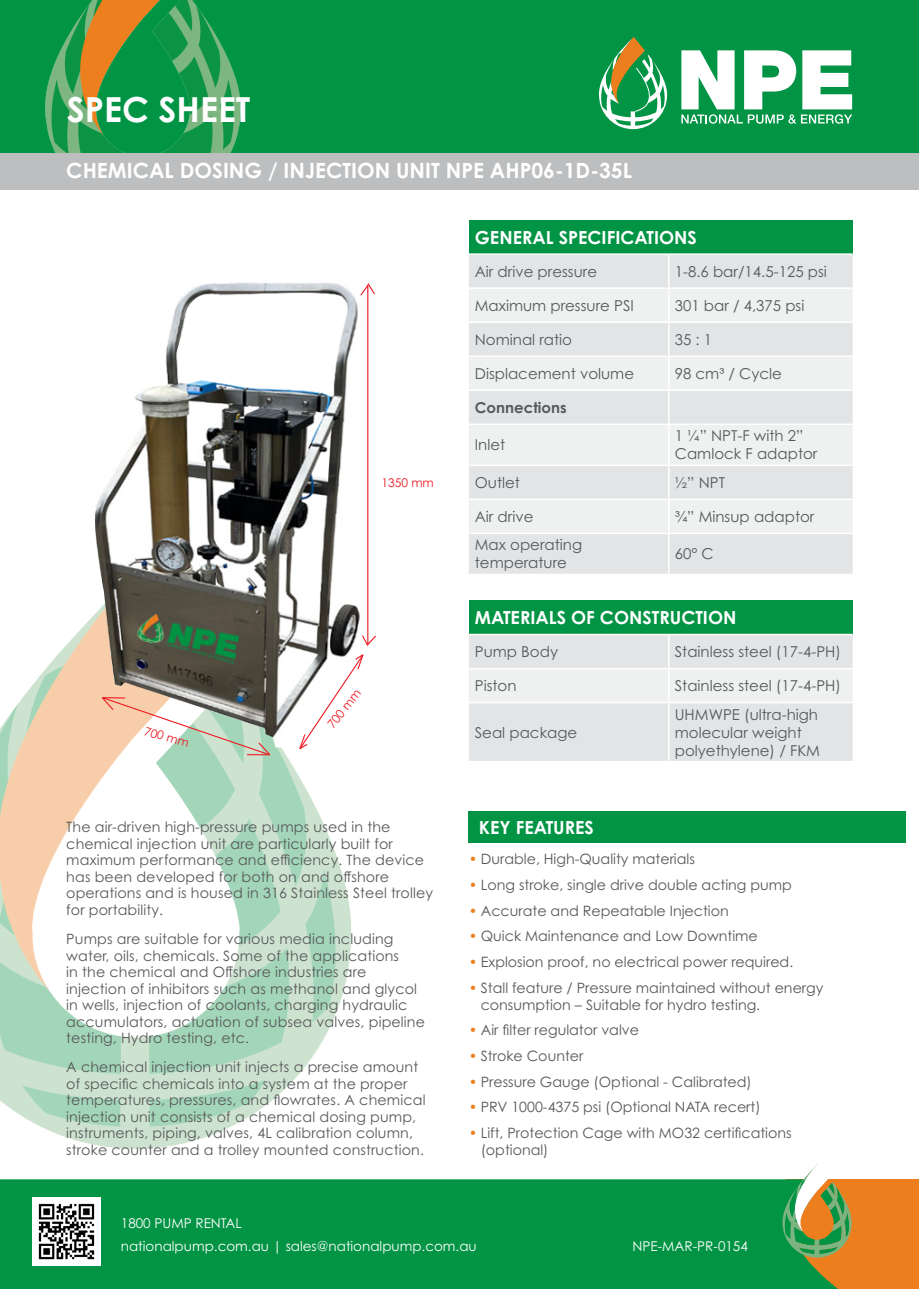
<style>
.page{position:relative;width:919px;height:1289px;background:#fff}
.page>*{position:absolute;margin:0;border:0;box-sizing:border-box;transform-origin:0 0}
.t1{font:700 34.5px "Century Gothic Pro";color:#fff}
.t2{font:700 21px "Century Gothic Pro";color:#fff}
.t3{font:700 18px "Century Gothic Pro";color:#fff}
.t4{font:15px/18px "Century Gothic Pro";color:#58595b}
.t5{font:700 15px "Century Gothic Pro";color:#58595b}
.t6{font:14.25px/16.5px "Century Gothic Pro";letter-spacing:.01em;color:#58595b}
.t7{font:13.5px/22.5px "Century Gothic Pro";color:#fff}
.t8{font:12px "Century Gothic Pro";color:#ed1c24}
.s1{color:#ed7e1e}
</style>
<div class="page">
<div style="left:786px;top:1179px;width:132px;height:109px;background:#ed7e1e"></div>
<div style="left:0;top:1179px;width:837px;height:109px;background:#009444"></div>
<svg style="left:782px;top:1164px;width:69px;height:93px"></svg>
<div style="left:0;top:152px;width:918px;height:38px;background:#bcbec0"></div>
<div style="left:0;top:0;width:918px;height:152px;background:#009444"></div>
<img style="left:45px;top:0;width:196px;height:152px">
<svg style="left:681px;top:50px;width:171px;height:74px"></svg>
<svg style="left:599px;top:37px;width:68px;height:92px"></svg>
<img style="left:32px;top:1196px;width:68px;height:69px">
<img style="left:0;top:637px;width:382px;height:550px">
<div style="left:469px;top:810px;width:436px;height:32px;background:#009444"></div>
<div style="left:469px;top:220px;width:383px;height:34px;background:#009444"></div>
<div style="left:469px;top:255px;width:383px;height:318px;background:#e3e4e5"></div>
<svg style="left:469px;top:289px;width:383px;height:243px;fill:#eff0f0"></svg>
<hr style="left:469px;top:253px;width:199px;height:2px;background:#fff">
<hr style="left:668px;top:253px;width:184px;height:2px;background:#fff">
<hr style="left:469px;top:287px;width:199px;height:2px;background:#fff">
<hr style="left:668px;top:287px;width:184px;height:2px;background:#fff">
<hr style="left:469px;top:321px;width:199px;height:2px;background:#fff">
<hr style="left:668px;top:321px;width:184px;height:2px;background:#fff">
<hr style="left:469px;top:355px;width:199px;height:2px;background:#fff">
<hr style="left:668px;top:355px;width:184px;height:2px;background:#fff">
<hr style="left:469px;top:389px;width:199px;height:2px;background:#fff">
<hr style="left:668px;top:389px;width:184px;height:2px;background:#fff">
<hr style="left:469px;top:423px;width:199px;height:2px;background:#fff">
<hr style="left:668px;top:423px;width:184px;height:2px;background:#fff">
<hr style="left:469px;top:464px;width:199px;height:2px;background:#fff">
<hr style="left:668px;top:464px;width:184px;height:2px;background:#fff">
<hr style="left:469px;top:498px;width:199px;height:2px;background:#fff">
<hr style="left:668px;top:498px;width:184px;height:2px;background:#fff">
<hr style="left:469px;top:532px;width:199px;height:2px;background:#fff">
<hr style="left:668px;top:532px;width:184px;height:2px;background:#fff">
<hr style="left:668px;top:255px;width:1px;height:32px;background:#fff">
<hr style="left:668px;top:289px;width:1px;height:32px;background:#fff">
<hr style="left:668px;top:357px;width:1px;height:32px;background:#fff">
<hr style="left:668px;top:391px;width:1px;height:32px;background:#fff">
<hr style="left:668px;top:425px;width:1px;height:39px;background:#fff">
<hr style="left:668px;top:466px;width:1px;height:32px;background:#fff">
<hr style="left:668px;top:500px;width:1px;height:32px;background:#fff">
<hr style="left:668px;top:534px;width:1px;height:39px;background:#fff">
<hr style="left:668px;top:323px;width:1px;height:32px;background:#fff">
<div style="left:469px;top:600px;width:383px;height:34px;background:#009444"></div>
<div style="left:469px;top:635px;width:383px;height:126px;background:#e3e4e5"></div>
<div style="left:469px;top:669px;width:383px;height:33px;background:#eff0f0"></div>
<hr style="left:469px;top:633px;width:199px;height:2px;background:#fff">
<hr style="left:668px;top:633px;width:184px;height:2px;background:#fff">
<hr style="left:469px;top:667px;width:199px;height:2px;background:#fff">
<hr style="left:668px;top:667px;width:184px;height:2px;background:#fff">
<hr style="left:469px;top:702px;width:199px;height:1px;background:#fff">
<hr style="left:668px;top:702px;width:184px;height:1px;background:#fff">
<hr style="left:668px;top:635px;width:1px;height:32px;background:#fff">
<hr style="left:668px;top:669px;width:1px;height:33px;background:#fff">
<hr style="left:668px;top:703px;width:1px;height:58px;background:#fff">
<img style="left:74px;top:282px;width:308px;height:488px">
<svg style="left:298px;top:653px;width:66px;height:97px"></svg>
<svg style="left:101px;top:696px;width:170px;height:60px"></svg>
<svg style="left:359px;top:282px;width:18px;height:365px"></svg>
<h1 class="t1" style="left:67px;top:88px;width:185px">SPEC SHEET</h1>
<p class="t2" style="left:66px;top:158px;width:567px">CHEMICAL DOSING / INJECTION UNIT NPE AHP06-1D-35L</p>
<p class="t8" style="left:147px;top:723px;width:47px;rotate:16deg">700 mm</p>
<p class="t8" style="left:381px;top:476px;width:54px">1350 mm</p>
<p class="t8" style="left:324px;top:722px;width:47px;rotate:-52deg">700 mm</p>
<p class="t3" style="left:475px;top:226px;width:223px">GENERAL SPECIFICATIONS</p>
<p class="t4" style="left:475px;top:262px;width:124px">Air drive pressure</p>
<p class="t4" style="left:674px;top:262px;width:153px">1-8.6 bar/14.5-125 psi</p>
<p class="t4" style="left:475px;top:296px;width:160px">Maximum pressure PSI</p>
<p class="t4" style="left:674px;top:296px;width:131px">301 bar / 4,375 psi</p>
<p class="t4" style="left:475px;top:330px;width:99px">Nominal ratio</p>
<p class="t4" style="left:674px;top:330px;width:39px">35 : 1</p>
<p class="t4" style="left:475px;top:364px;width:161px">Displacement volume</p>
<p class="t4" style="left:674px;top:364px;width:109px">98 cm³ / Cycle</p>
<p class="t5" style="left:475px;top:398px;width:93px">Connections</p>
<p class="t4" style="left:475px;top:436px;width:32px">Inlet</p>
<p class="t4" style="left:674px;top:427px;width:144px">1 ¼” NPT-F with 2”<br>Camlock F adaptor</p>
<p class="t4" style="left:475px;top:473px;width:47px">Outlet</p>
<p class="t4" style="left:674px;top:473px;width:52px">½” NPT</p>
<p class="t4" style="left:475px;top:507px;width:60px">Air drive</p>
<p class="t4" style="left:674px;top:507px;width:141px">¾” Minsup adaptor</p>
<p class="t4" style="left:475px;top:536px;width:109px">Max operating temperature</p>
<p class="t4" style="left:674px;top:545px;width:40px">60° C</p>
<p class="t3" style="left:475px;top:606px;width:263px">MATERIALS OF CONSTRUCTION</p>
<p class="t4" style="left:475px;top:642px;width:85px">Pump Body</p>
<p class="t4" style="left:674px;top:642px;width:168px">Stainless steel (17-4-PH)</p>
<p class="t4" style="left:475px;top:676px;width:43px">Piston</p>
<p class="t4" style="left:674px;top:676px;width:168px">Stainless steel (17-4-PH)</p>
<p class="t4" style="left:475px;top:723px;width:104px">Seal package</p>
<p class="t4" style="left:674px;top:705px;width:147px">UHMWPE (ultra-high molecular weight polyethylene) / FKM</p>
<p class="t6" style="left:66px;top:818px;width:326px">The air-driven high-pressure pumps used in the</p>
<p class="t3" style="left:479px;top:816px;width:116px">KEY FEATURES</p>
<p class="t6" style="left:66px;top:835px;width:368px">chemical injection unit are particularly built for maximum performance and efficiency. The device has been developed for both on and offshore operations and is housed in 316 Stainless Steel trolley for portability.</p>
<p class="t6" style="left:66px;top:930px;width:360px">Pumps are suitable for various media including water, oils, chemicals. Some of the applications<br>in the chemical and Offshore industries are injection of inhibitors such as methanol and glycol in wells, injection of coolants, charging hydraulic accumulators, actuation of subsea valves, pipeline testing, Hydro testing, etc.</p>
<p class="t6" style="left:66px;top:1058px;width:361px">A chemical injection unit injects a precise amount of specific chemicals into a system at the proper temperatures, pressures, and flowrates. A chemical injection unit consists of a chemical dosing pump, instruments, piping, valves, 4L calibration column, stroke counter and a trolley mounted construction.</p>
<p class="t6" style="left:469px;top:851px;width:227px"><span class="s1">•</span> Durable, High-Quality materials</p>
<p class="t6" style="left:469px;top:876px;width:324px"><span class="s1">•</span> Long stroke, single drive double acting pump</p>
<p class="t6" style="left:469px;top:902px;width:261px"><span class="s1">•</span> Accurate and Repeatable Injection</p>
<p class="t6" style="left:469px;top:927px;width:290px"><span class="s1">•</span> Quick Maintenance and Low Downtime</p>
<p class="t6" style="left:469px;top:953px;width:326px"><span class="s1">•</span> Explosion proof, no electrical power required.</p>
<p class="t6" style="left:480px;top:978px;width:344px;line-height:17.1px;text-indent:-12px"><span class="s1">•</span> Stall feature / Pressure maintained without energy consumption – Suitable for hydro testing.</p>
<p class="t6" style="left:469px;top:1021px;width:172px"><span class="s1">•</span> Air filter regulator valve</p>
<p class="t6" style="left:469px;top:1047px;width:116px"><span class="s1">•</span> Stroke Counter</p>
<p class="t6" style="left:469px;top:1072px;width:284px"><span class="s1">•</span> Pressure Gauge (Optional - Calibrated)</p>
<p class="t6" style="left:469px;top:1098px;width:293px"><span class="s1">•</span> PRV 1000-4375 psi (Optional NATA recert)</p>
<p class="t6" style="left:480px;top:1123px;width:312px;line-height:17.1px;text-indent:-12px"><span class="s1">•</span> Lift, Protection Cage with MO32 certifications (optional)</p>
<p class="t7" style="left:121px;top:1211px;width:357px">1800 PUMP RENTAL<br>nationalpump.com.au | sales@nationalpump.com.au</p>
<p class="t7" style="left:632px;top:1234px;width:117px">NPE-MAR-PR-0154</p>
</div>
